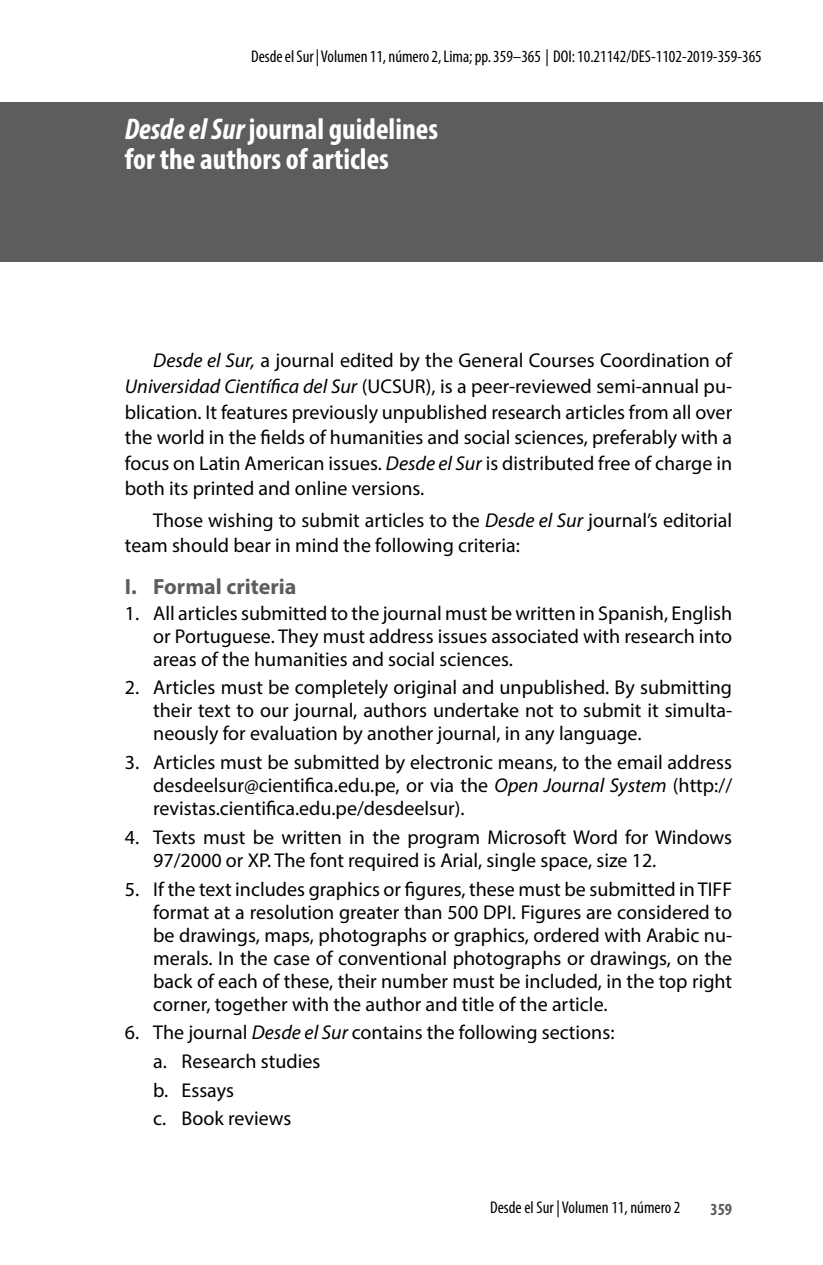
<style>
.page{position:relative;width:823px;height:1265px;background:#fff}
.page>*{position:absolute;margin:0;border:0;box-sizing:border-box;transform-origin:0 0}
.t1{font:700 condensed 30px/30px "Myriad Pro";color:#fff}
.t2{font:700 22px "Myriad Pro";color:#5d5d60}
.t3{font:20px/23px "Myriad Pro";color:#000;text-align:justify}
.t4{font:condensed 17px "Myriad Pro";color:#000}
.t5{font:700 condensed 17px "Myriad Pro";color:#5d5d60}
.s1{font-style:italic}
</style>
<div class="page">
<div style="left:0;top:102px;width:822px;height:159px;background:#5d5d60"></div>
<p class="t4" style="left:251px;top:46px;width:512px">Desde el Sur | Volumen 11, número 2, Lima; pp. 359–365 | DOI: 10.21142/DES-1102-2019-359-365</p>
<h1 class="t1" style="left:125px;top:113px;width:314px"><span class="s1">Desde el Sur</span> journal guidelines for the authors of articles</h1>
<p class="t3" style="left:125px;top:347px;width:608px;line-height:25.6px;text-indent:28px"><span class="s1">Desde el Sur,</span> a journal edited by the General Courses Coordination of <span class="s1">Universidad Científica del Sur</span> (UCSUR), is a peer-reviewed semi-annual pu&shy;blication. It features previously unpublished research articles from all over the world in the fields of humanities and social sciences, preferably with a focus on Latin American issues. <span class="s1">Desde el Sur</span> is distributed free of charge in both its printed and online versions.</p>
<p class="t3" style="left:125px;top:507px;width:608px;line-height:25.6px;text-indent:28px">Those wishing to submit articles to the <span class="s1">Desde el Sur</span> journal’s editorial team should bear in mind the following criteria:</p>
<p class="t2" style="left:125px;top:572px;width:173px">I. Formal criteria</p>
<p class="t3" style="left:153px;top:601px;width:580px;text-indent:-28px">1. All articles submitted to the journal must be written in Spanish, English or Portuguese. They must address issues associated with research into areas of the humanities and social sciences.</p>
<p class="t3" style="left:153px;top:676px;width:580px;text-indent:-28px">2. Articles must be completely original and unpublished. By submitting their text to our journal, authors undertake not to submit it simulta&shy;neously for evaluation by another journal, in any language.</p>
<p class="t3" style="left:153px;top:750px;width:580px;text-indent:-28px">3. Articles must be submitted by electronic means, to the email address desdeelsur@cientifica.edu.pe, or via the <span class="s1">Open Journal System</span> (http:// revistas.cientifica.edu.pe/desdeelsur).</p>
<p class="t3" style="left:153px;top:825px;width:580px;text-indent:-28px">4. Texts must be written in the program Microsoft Word for Windows<br>97/2000 or XP. The font required is Arial, single space, size 12.</p>
<p class="t3" style="left:153px;top:876px;width:580px;text-indent:-28px">5. If the text includes graphics or figures, these must be submitted in TIFF format at a resolution greater than 500 DPI. Figures are considered to be drawings, maps, photographs or graphics, ordered with Arabic nu&shy;merals. In the case of conventional photographs or drawings, on the back of each of these, their number must be included, in the top right corner, together with the author and title of the article.</p>
<p class="t3" style="left:153px;top:1017px;width:462px;line-height:28.6px;text-align:left;text-indent:-28px">6. The journal <span class="s1">Desde el Sur</span> contains the following sections: a. Research studies<br>b. Essays<br>c. Book reviews</p>
<p class="t4" style="left:489px;top:1196px;width:192px">Desde el Sur | Volumen 11, número 2</p>
<p class="t5" style="left:710px;top:1198px;width:23px">359</p>
</div>
